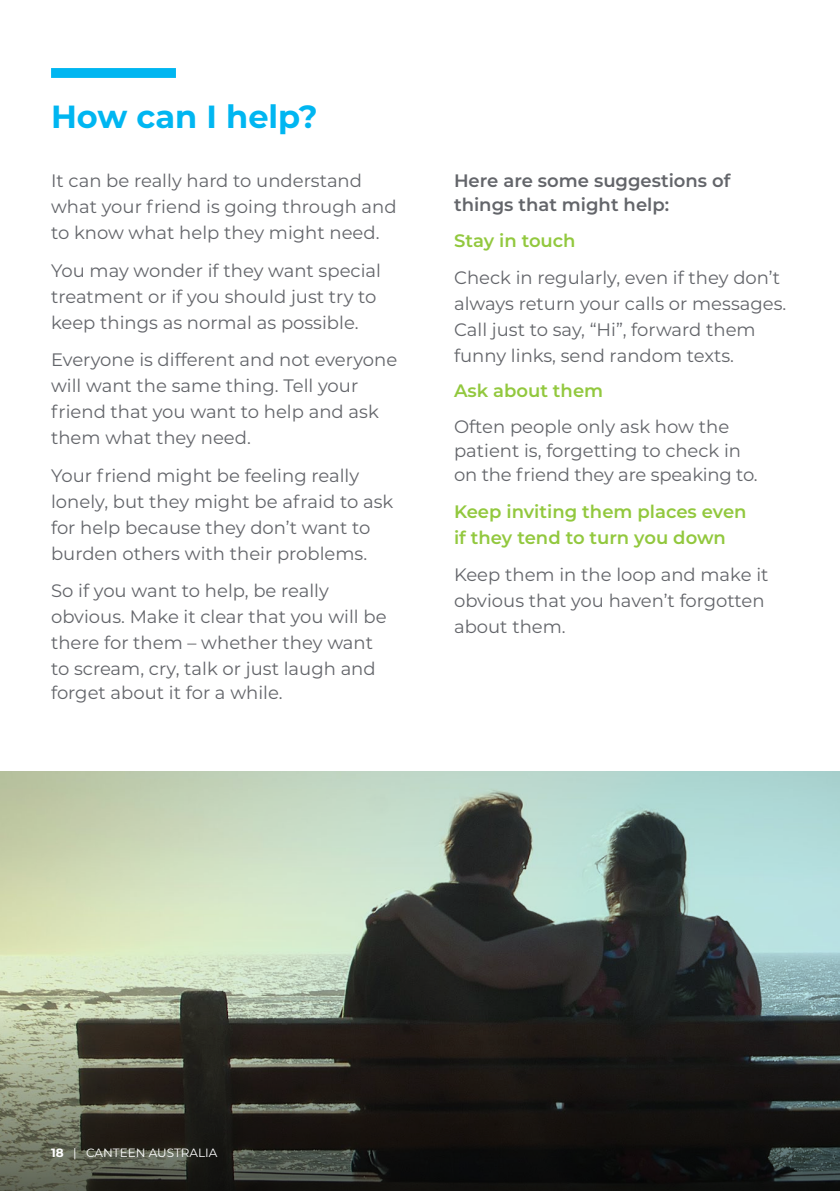
<style>
.page{position:relative;width:840px;height:1191px;background:#fff}
.page>*{position:absolute;margin:0;border:0;box-sizing:border-box;transform-origin:0 0}
.t1{font:700 32px "Montserrat";color:#00b6f1}
.t2{font:18px/26px "Montserrat";color:#63656a}
.t3{font:600 18px/26px "Montserrat";color:#92c83e}
.t4{font:600 18px/24px "Montserrat";color:#63656a}
.t5{font:12px "Montserrat";color:#fff}
.s1{font-weight:700}
</style>
<div class="page">
<svg style="left:0;top:771px;width:839px;height:190px;background:#a3b6a6"></svg>
<svg style="left:0;top:961px;width:839px;height:230px;background:#3a3c35"></svg>
<div style="left:51px;top:68px;width:125px;height:10px;background:#00b6f1"></div>
<h1 class="t1" style="left:51px;top:93px;width:268px">How can I help?</h1>
<p class="t2" style="left:51px;top:167px;width:347px">It can be really hard to understand what your friend is going through and to know what help they might need.</p>
<p class="t2" style="left:51px;top:257px;width:331px">You may wonder if they want special treatment or if you should just try to keep things as normal as possible.</p>
<p class="t2" style="left:51px;top:346px;width:347px">Everyone is different and not everyone will want the same thing. Tell your friend that you want to help and ask them what they need.</p>
<p class="t2" style="left:51px;top:461px;width:343px">Your friend might be feeling really lonely, but they might be afraid to ask for help because they don’t want to burden others with their problems.</p>
<p class="t2" style="left:51px;top:577px;width:337px">So if you want to help, be really obvious. Make it clear that you will be there for them – whether they want to scream, cry, talk or just laugh and</p>
<p class="t2" style="left:51px;top:679px;width:233px">forget about it for a while.</p>
<p class="t4" style="left:454px;top:168px;width:278px">Here are some suggestions of things that might help:</p>
<p class="t3" style="left:454px;top:226px;width:123px">Stay in touch</p>
<p class="t2" style="left:454px;top:264px;width:333px">Check in regularly, even if they don’t always return your calls or messages.<br>Call just to say, “Hi”, forward them funny links, send random texts.</p>
<p class="t3" style="left:454px;top:377px;width:151px">Ask about them</p>
<p class="t2" style="left:454px;top:413px;width:305px;line-height:24px">Often people only ask how the patient is, forgetting to check in on the friend they are speaking to.</p>
<p class="t3" style="left:454px;top:498px;width:294px">Keep inviting them places even if they tend to turn you down</p>
<p class="t2" style="left:454px;top:561px;width:316px">Keep them in the loop and make it obvious that you haven’t forgotten about them.</p>
<p class="t5" style="left:51px;top:1144px;width:168px"><span class="s1">18</span> | CANTEEN AUSTRALIA</p>
</div>
